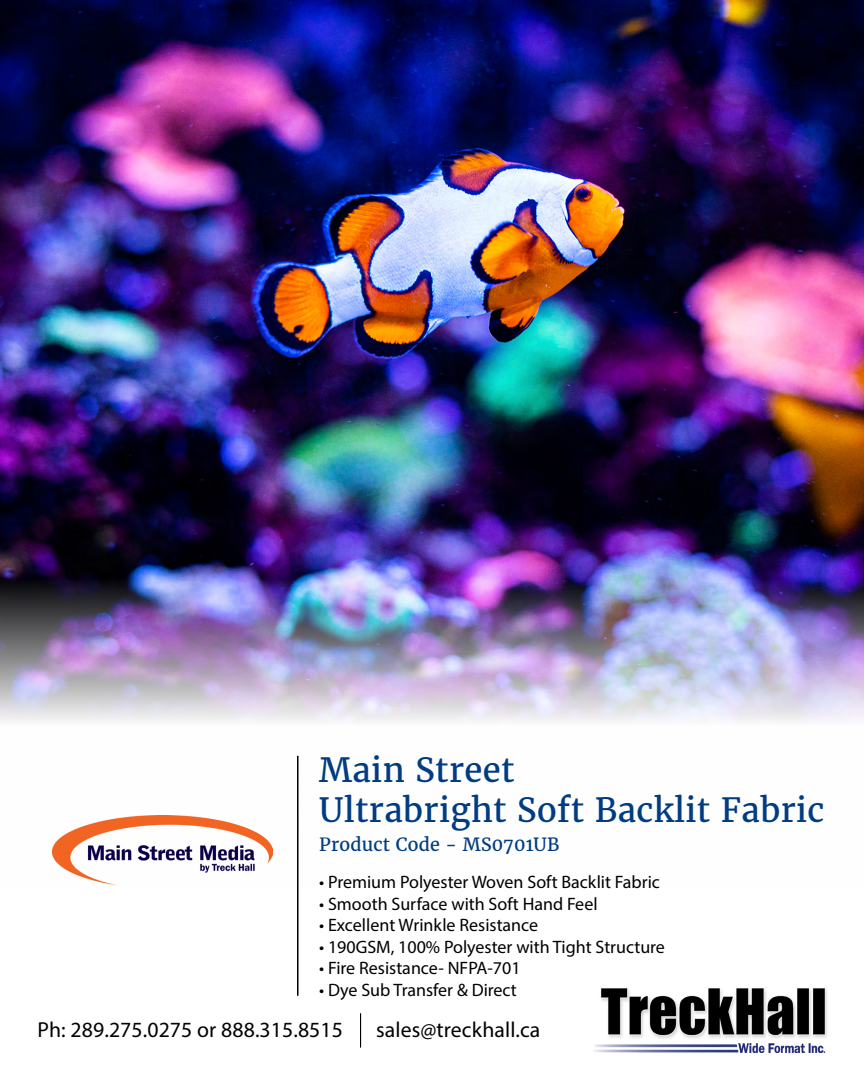
<style>
.page{position:relative;width:864px;height:1080px;background:#fff}
.page>*{position:absolute;margin:0;border:0;box-sizing:border-box;transform-origin:0 0}
.t1{font:33px/39.6px "Merriweather";letter-spacing:.01em;color:#003d83}
.t2{font:21.75px "Myriad Pro";letter-spacing:.005em;color:#000}
.t3{font:18px "Myriad Pro";color:#000}
.t4{font:18px "Merriweather";letter-spacing:.01em;color:#003d83}
</style>
<div class="page">
<hr style="left:360px;top:1013px;width:1px;height:35px;background:#000">
<hr style="left:297px;top:756px;width:2px;height:240px;background:#000">
<img style="left:594px;top:988px;width:234px;height:64px">
<img style="left:0;top:0;width:864px;height:886px">
<h1 class="t1" style="left:319px;top:750px;width:507px">Main Street<br>Ultrabright Soft Backlit Fabric</h1>
<p class="t4" style="left:319px;top:832px;width:242px">Product Code - MS0701UB</p>
<p class="t3" style="left:319px;top:871px;width:342px">• Premium Polyester Woven Soft Backlit Fabric</p>
<p class="t3" style="left:319px;top:892px;width:280px">• Smooth Surface with Soft Hand Feel</p>
<p class="t3" style="left:319px;top:914px;width:221px">• Excellent Wrinkle Resistance</p>
<p class="t3" style="left:319px;top:936px;width:347px">• 190GSM, 100% Polyester with Tight Structure</p>
<p class="t3" style="left:319px;top:957px;width:203px">• Fire Resistance- NFPA-701</p>
<p class="t3" style="left:319px;top:979px;width:199px">• Dye Sub Transfer &amp; Direct</p>
<p class="t2" style="left:38px;top:1017px;width:307px">Ph: 289.275.0275 or 888.315.8515</p>
<p class="t2" style="left:376px;top:1017px;width:166px">sales@treckhall.ca</p>
</div>
